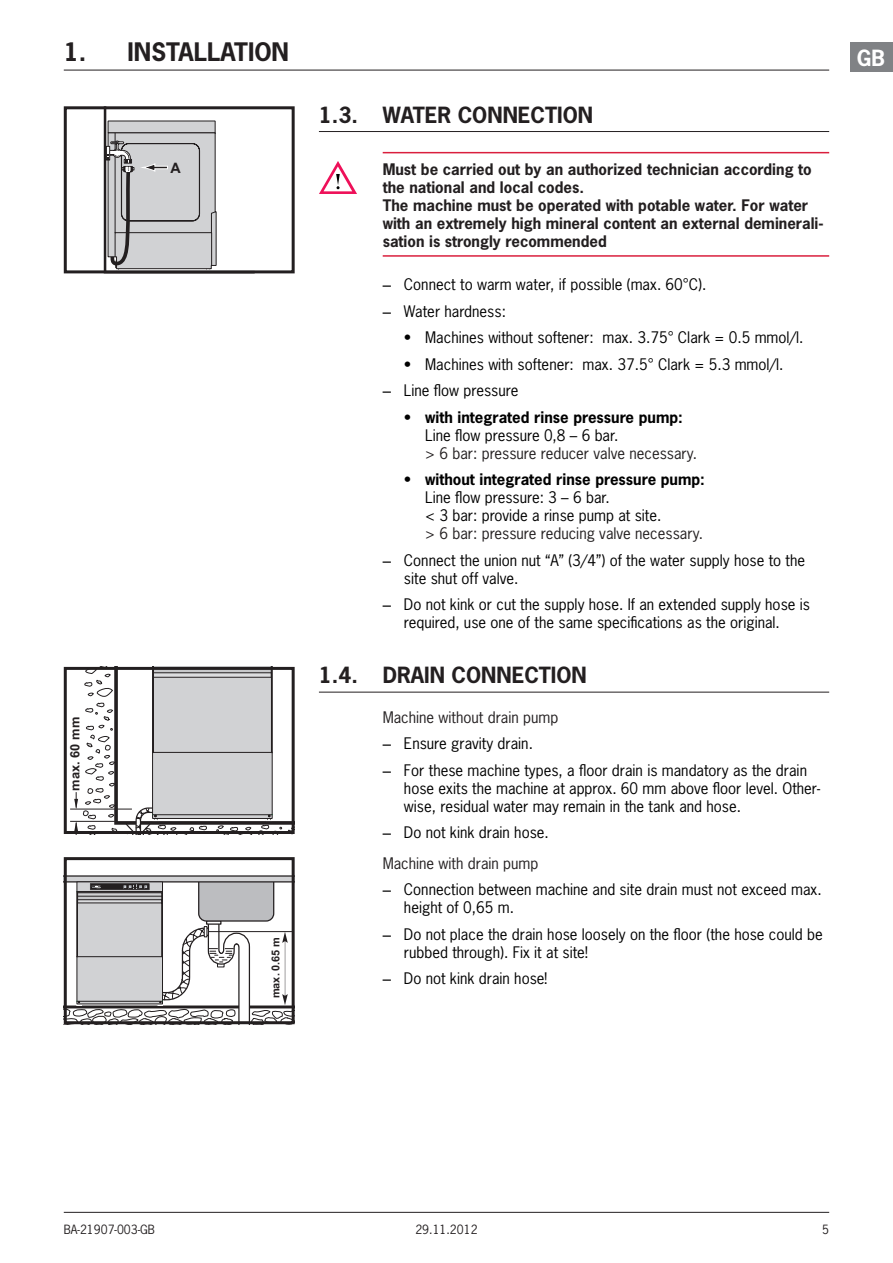
<style>
.page{position:relative;width:893px;height:1263px;background:#fff}
.page>*{position:absolute;margin:0;border:0;box-sizing:border-box;transform-origin:0 0}
.t1{font:700 24px "News Gothic Std";color:#231f20}
.t2{font:700 21px "News Gothic Std";color:#231f20}
.t3{font:700 21px "News Gothic Std";color:#fff}
.t4{font:15px/18px "News Gothic Std";color:#000}
.t5{font:700 15px/18px "News Gothic Std";color:#231f20}
.t6{font:15px/30.8px "News Gothic Std";color:#231f20}
.t7{font:700 15px/18px "News Gothic Std";color:#000}
.t8{font:700 14.25px "Arial";color:#231f20}
.t9{font:700 12.9px "Arial";color:#231f20}
.t10{font:12px "News Gothic Std";color:#231f20}
.t11{font:700 10.95px "Arial";color:#231f20}
.s1{font-family:"Arial"}
.s2{font-weight:400}
.s3{font-weight:700}
.s4{font-family:"Arial";color:#000}
.s5{color:#000}
</style>
<div class="page">
<hr style="left:64px;top:1212px;width:765px;height:1px;background:#231f20">
<div style="left:850px;top:43px;width:43px;height:29px;background:#808285"></div>
<hr style="left:319px;top:131px;width:510px;height:1px;background:#231f20">
<hr style="left:383px;top:152px;width:446px;height:1px;background:#da1f3d">
<hr style="left:383px;top:255px;width:446px;height:2px;background:#da1f3d">
<hr style="left:319px;top:692px;width:510px;height:1px;background:#231f20">
<svg style="left:104px;top:110px;width:113px;height:159px;background:#bfbfc1"></svg>
<div style="left:64px;top:106px;width:231px;height:167px;border:3px solid #231f20"></div>
<svg style="left:319px;top:161px;width:38px;height:33px"></svg>
<hr style="left:70px;top:821px;width:45px;height:1px;background:#231f20">
<hr style="left:70px;top:809px;width:62px;height:1px;background:#231f20">
<svg style="left:74px;top:671px;width:217px;height:159px"></svg>
<div style="left:64px;top:667px;width:231px;height:167px;border:3px solid #231f20"></div>
<svg style="left:68px;top:875px;width:223px;height:145px"></svg>
<div style="left:64px;top:857px;width:231px;height:167px;border:3px solid #231f20"></div>
<hr style="left:64px;top:70px;width:765px;height:1px;background:#231f20">
<h1 class="t1" style="left:64px;top:36px;width:227px">1. I nstallation</h1>
<p class="t8" style="left:171px;top:158px;width:12px">A</p>
<p class="t9" style="left:66px;top:790px;width:75px;rotate:-90deg">max. 60 mm</p>
<p class="t11" style="left:268px;top:998px;width:62px;rotate:-90deg">max. 0.65 m</p>
<h2 class="t2" style="left:319px;top:101px;width:276px">1.3. Water connection</h2>
<p class="t5" style="left:383px;top:160px;width:442px">Must be carried out by an authorized technician according to the national and local codes.<br>The machine must be operated with potable water. For water with an extremely high mineral content an external deminerali&shy;sation is strongly recommended</p>
<p class="t4" style="left:383px;top:275px;width:325px"><span class="s1">–</span> Connect to warm water, if possible (max. 60°C).</p>
<p class="t4" style="left:383px;top:302px;width:125px"><span class="s1">–</span> Water hardness:</p>
<p class="t4" style="left:404px;top:328px;width:401px">• Machines without softener: max. 3.75° Clark = 0.5 mmol/l.</p>
<p class="t4" style="left:404px;top:355px;width:381px">• Machines with softener: max. 37.5° Clark = 5.3 mmol/l.</p>
<p class="t4" style="left:383px;top:381px;width:137px"><span class="s1">–</span> Line flow pressure</p>
<p class="t7" style="left:425px;top:408px;width:259px;text-indent:-21px"><span class="s2">•</span> with integrated rinse pressure pump:<br><span class="s2">Line flow pressure 0,8 – 6 bar.</span></p>
<p class="t6" style="left:425px;top:438px;width:274px">&gt; 6 bar: pressure reducer valve necessary.</p>
<p class="t4" style="left:425px;top:470px;width:281px;text-indent:-21px">• <span class="s3">without integrated rinse pressure pump:<br></span>Line flow pressure: 3 – 6 bar.<br>&lt; 3 bar: provide a rinse pump at site.</p>
<p class="t6" style="left:425px;top:518px;width:279px">&gt; 6 bar: pressure reducing valve necessary.</p>
<p class="t4" style="left:404px;top:551px;width:403px;text-indent:-21px"><span class="s1">–</span> Connect the union nut “A” (3/4”) of the water supply hose to the site shut off valve.</p>
<p class="t4" style="left:383px;top:595px;width:429px;text-align:center"><span class="s1">–</span> Do not kink or cut the supply hose. If an extended supply hose is required, use one of the same specifications as the original.</p>
<h2 class="t2" style="left:319px;top:661px;width:269px">1.4. Drain connection</h2>
<p class="t6" style="left:383px;top:701px;width:177px">Machine without drain pump</p>
<p class="t4" style="left:383px;top:734px;width:152px"><span class="s1">–</span> Ensure gravity drain.</p>
<p class="t4" style="left:404px;top:761px;width:418px;text-indent:-21px"><span class="s1">–</span> For these machine types, a floor drain is mandatory as the drain hose exits the machine at approx. 60 mm above floor level. Other&shy;wise, residual water may remain in the tank and hose.</p>
<p class="t6" style="left:383px;top:817px;width:168px"><span class="s4">–</span> <span class="s5">Do not kink drain hose.<br></span>Machine with drain pump</p>
<p class="t4" style="left:404px;top:880px;width:419px;text-indent:-21px"><span class="s1">–</span> Connection between machine and site drain must not exceed max. height of 0,65 m.</p>
<p class="t4" style="left:404px;top:925px;width:420px;text-indent:-21px"><span class="s1">–</span> Do not place the drain hose loosely on the floor (the hose could be rubbed through). Fix it at site!</p>
<p class="t4" style="left:383px;top:969px;width:166px"><span class="s1">–</span> Do not kink drain hose!</p>
<h2 class="t3" style="left:857px;top:44px;width:30px">GB</h2>
<p class="t10" style="left:64px;top:1222px;width:93px">BA-21907-003-GB</p>
<p class="t10" style="left:415px;top:1222px;width:64px">29.11.2012</p>
<p class="t10" style="left:822px;top:1222px;width:8px">5</p>
</div>
